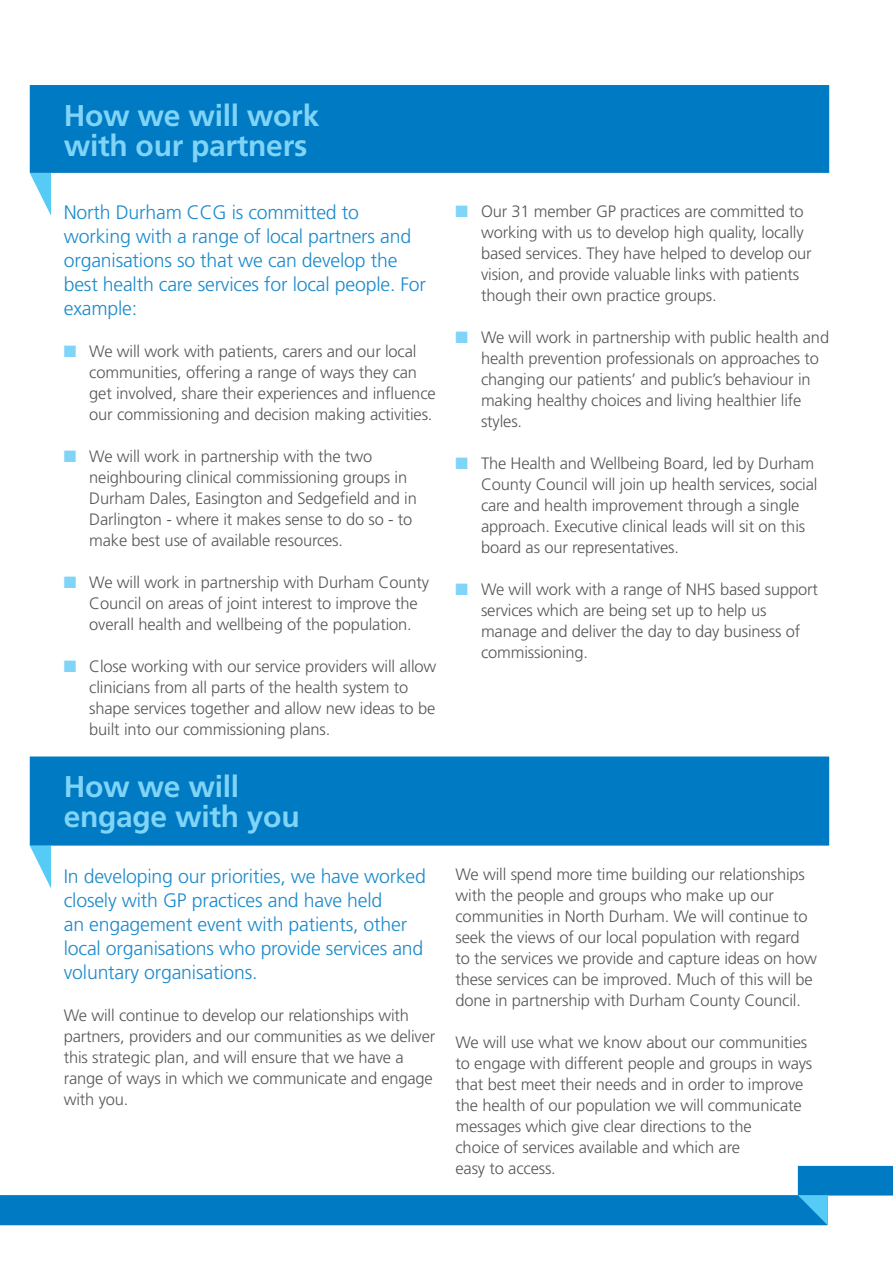
<style>
.page{position:relative;width:893px;height:1263px;background:#fff}
.page>*{position:absolute;margin:0;border:0;box-sizing:border-box;transform-origin:0 0}
.t1{font:700 30px/30px "Frutiger";letter-spacing:-.01em;color:#80d4f7}
.t2{font:300 19.5px/24px "Frutiger";letter-spacing:-.01em;color:#1c8acb}
.t3{font:300 16.5px/21px "Frutiger";letter-spacing:-.01em;color:#57585a}
.s1{color:#80d4f7}
</style>
<div class="page">
<svg style="left:30px;top:173px;width:21px;height:43px"></svg>
<div style="left:30px;top:85px;width:799px;height:88px;background:#007ac2;border:2px solid #007ac2"></div>
<svg style="left:30px;top:846px;width:21px;height:42px"></svg>
<div style="left:30px;top:756px;width:799px;height:90px;background:#007ac2;border:2px solid #007ac2"></div>
<div style="left:1px;top:1196px;width:826px;height:28px;background:#007ac2"></div>
<div style="left:0;top:1195px;width:828px;height:30px;border:2px solid #007ac2"></div>
<div style="left:799px;top:1166px;width:93px;height:29px;background:#007ac2"></div>
<svg style="left:798px;top:1195px;width:30px;height:30px"></svg>
<h1 class="t1" style="left:64px;top:100px;width:257px">How we will work with our partners</h1>
<p class="t2" style="left:64px;top:201px;width:364px">North Durham CCG is committed to working with a range of local partners and organisations so that we can develop the best health care services for local people. For example:</p>
<p class="t3" style="left:89px;top:341px;width:348px;text-indent:-26px"><span class="s1">■</span> We will work with patients, carers and our local communities, offering a range of ways they can get involved, share their experiences and influence our commissioning and decision making activities.</p>
<p class="t3" style="left:89px;top:446px;width:329px;text-indent:-26px"><span class="s1">■</span> We will work in partnership with the two neighbouring clinical commissioning groups in Durham Dales, Easington and Sedgefield and in Darlington - where it makes sense to do so - to make best use of available resources.</p>
<p class="t3" style="left:89px;top:572px;width:341px;text-indent:-26px"><span class="s1">■</span> We will work in partnership with Durham County<br>Council on areas of joint interest to improve the overall health and wellbeing of the population.</p>
<p class="t3" style="left:89px;top:656px;width:349px;text-indent:-26px"><span class="s1">■</span> Close working with our service providers will allow clinicians from all parts of the health system to shape services together and allow new ideas to be built into our commissioning plans.</p>
<h1 class="t1" style="left:64px;top:772px;width:237px">How we will engage with you</h1>
<p class="t2" style="left:64px;top:864px;width:364px">In developing our priorities, we have worked closely with GP practices and have held<br>an engagement event with patients, other local organisations who provide services and voluntary organisations.</p>
<p class="t3" style="left:64px;top:1004px;width:373px">We will continue to develop our relationships with partners, providers and our communities as we deliver this strategic plan, and will ensure that we have a range of ways in which we communicate and engage with you.</p>
<p class="t3" style="left:481px;top:201px;width:332px;text-indent:-26px"><span class="s1">■</span> Our 31 member GP practices are committed to working with us to develop high quality, locally based services. They have helped to develop our vision, and provide valuable links with patients though their own practice groups.</p>
<p class="t3" style="left:481px;top:327px;width:350px;text-indent:-26px"><span class="s1">■</span> We will work in partnership with public health and health prevention professionals on approaches to changing our patients’ and public’s behaviour in making healthy choices and living healthier life styles.</p>
<p class="t3" style="left:481px;top:453px;width:338px;text-indent:-26px"><span class="s1">■</span> The Health and Wellbeing Board, led by Durham County Council will join up health services, social care and health improvement through a single approach. Executive clinical leads will sit on this board as our representatives.</p>
<p class="t3" style="left:481px;top:579px;width:339px;text-indent:-26px"><span class="s1">■</span> We will work with a range of NHS based support services which are being set up to help us manage and deliver the day to day business of commissioning.</p>
<p class="t3" style="left:455px;top:864px;width:363px">We will spend more time building our relationships with the people and groups who make up our communities in North Durham. We will continue to seek the views of our local population with regard to the services we provide and capture ideas on how these services can be improved. Much of this will be done in partnership with Durham County Council.</p>
<p class="t3" style="left:455px;top:1032px;width:358px">We will use what we know about our communities to engage with different people and groups in ways that best meet their needs and in order to improve the health of our population we will communicate messages which give clear directions to the<br>choice of services available and which are<br>easy to access.</p>
</div>
